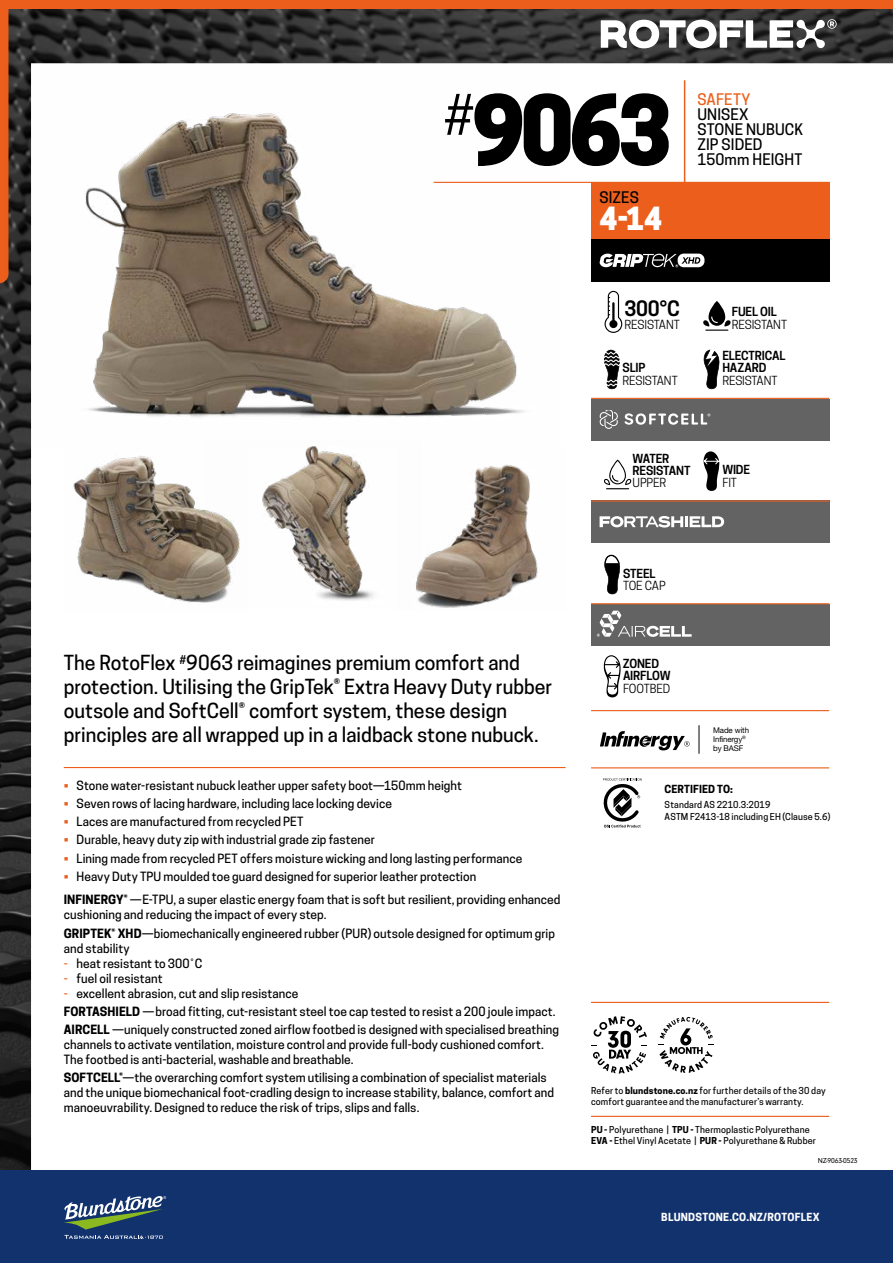
<style>
.page{position:relative;width:893px;height:1263px;background:#fff}
.page>*{position:absolute;margin:0;border:0;box-sizing:border-box;transform-origin:0 0}
.t1{font:800 90px "Cooper Hewitt";color:#000}
.t2{font:800 30px "Cooper Hewitt";color:#fff}
.t3{font:600 19.95px "Cooper Hewitt";color:#000}
.t4{font:500 19.5px/24px "Cooper Hewitt";color:#000}
.t5{font:500 15px/15px "Cooper Hewitt";letter-spacing:.01em;color:#000}
.t6{font:500 15px "Cooper Hewitt";letter-spacing:.015em;color:#eb5e1b}
.t7{font:500 12px/18.1px "Cooper Hewitt";letter-spacing:.005em;color:#000}
.t8{font:600 11.85px "Cooper Hewitt";letter-spacing:-.015em;color:#000}
.t9{font:11.85px "Cooper Hewitt";letter-spacing:-.015em;color:#000}
.t10{font:700 10.5px "Cooper Hewitt";letter-spacing:.02em;color:#fff}
.t11{font:700 10.5px "Cooper Hewitt";letter-spacing:.005em;color:#000}
.t12{font:500 9px/10.8px "Cooper Hewitt";letter-spacing:.015em;color:#000}
.t13{font:7.95px/9.3px "Helvetica Neue";letter-spacing:-.015em;color:#000}
.t14{font:7.5px "Neuzeit Gro";letter-spacing:-.025em;color:#000}
.s1{color:#eb5e1b}
.s2{font-weight:700}
</style>
<div class="page">
<img style="left:0;top:9px;width:893px;height:1161px">
<div style="left:0;top:0;width:893px;height:9px;background:#eb5e1b"></div>
<div style="left:0;top:1170px;width:893px;height:93px;background:#12326e"></div>
<svg style="left:64px;top:1196px;width:102px;height:43px"></svg>
<svg style="left:601px;top:19px;width:236px;height:29px"></svg>
<div style="left:0;top:9px;width:9px;height:274px;background:#eb5e1b"></div>
<img style="left:6px;top:63px;width:554px;height:383px">
<img style="left:399px;top:449px;width:167px;height:162px">
<img style="left:206px;top:441px;width:215px;height:168px">
<img style="left:64px;top:446px;width:185px;height:165px">
<div style="left:591px;top:182px;width:238px;height:57px;background:#eb5e1b"></div>
<div style="left:591px;top:239px;width:238px;height:43px;background:#000"></div>
<div style="left:591px;top:399px;width:238px;height:41px;background:#646363"></div>
<div style="left:591px;top:604px;width:238px;height:42px;background:#646363"></div>
<div style="left:591px;top:500px;width:238px;height:43px;background:#646363"></div>
<hr style="left:591px;top:603px;width:238px;height:1px;background:#eb5e1b">
<hr style="left:591px;top:500px;width:238px;height:2px;background:#eb5e1b">
<hr style="left:591px;top:398px;width:238px;height:1px;background:#eb5e1b">
<svg style="left:592px;top:1016px;width:55px;height:57px"></svg>
<svg style="left:659px;top:1017px;width:55px;height:56px"></svg>
<svg style="left:703px;top:350px;width:17px;height:39px"></svg>
<svg style="left:604px;top:350px;width:16px;height:39px"></svg>
<svg style="left:604px;top:555px;width:17px;height:39px"></svg>
<svg style="left:604px;top:655px;width:17px;height:42px"></svg>
<svg style="left:600px;top:410px;width:18px;height:19px"></svg>
<svg style="left:624px;top:413px;width:86px;height:12px"></svg>
<svg style="left:597px;top:611px;width:95px;height:26px"></svg>
<svg style="left:604px;top:460px;width:28px;height:29px"></svg>
<svg style="left:604px;top:291px;width:18px;height:42px"></svg>
<div style="left:609px;top:320px;width:8px;height:8px;background:#000;border-radius:50%"></div>
<hr style="left:612px;top:303px;width:3px;height:21px;background:#000">
<svg style="left:699px;top:725px;width:1px;height:29px"></svg>
<svg style="left:600px;top:731px;width:90px;height:19px"></svg>
<svg style="left:603px;top:778px;width:39px;height:49px"></svg>
<svg style="left:600px;top:516px;width:124px;height:11px"></svg>
<svg style="left:600px;top:254px;width:104px;height:13px"></svg>
<svg style="left:703px;top:301px;width:28px;height:30px"></svg>
<svg style="left:703px;top:450px;width:17px;height:41px"></svg>
<hr style="left:578px;top:138px;width:1px;height:95px;background:#fff">
<hr style="left:591px;top:1116px;width:238px;height:1px;background:#eb5e1b">
<hr style="left:591px;top:1002px;width:238px;height:1px;background:#eb5e1b">
<hr style="left:684px;top:80px;width:1px;height:102px;background:#eb5e1b">
<hr style="left:434px;top:182px;width:395px;height:1px;background:#eb5e1b">
<hr style="left:591px;top:710px;width:238px;height:1px;background:#eb5e1b">
<hr style="left:591px;top:767px;width:238px;height:1px;background:#eb5e1b">
<hr style="left:64px;top:767px;width:502px;height:1px;background:#eb5e1b">
<h1 class="t1" style="left:443px;top:77px;width:230px"><sup>#</sup>9063</h1>
<p class="t5" style="left:600px;top:190px;width:41px">SIZES</p>
<h2 class="t2" style="left:600px;top:201px;width:64px">4-14</h2>
<p class="t6" style="left:697px;top:90px;width:55px">SAFETY</p>
<p class="t5" style="left:697px;top:107px;width:107px">UNISEX<br>STONE NUBUCK<br>ZIP SIDED<br>150mm HEIGHT</p>
<h3 class="t3" style="left:625px;top:297px;width:57px">300°C</h3>
<p class="t9" style="left:625px;top:317px;width:57px">RESISTANT</p>
<p class="t8" style="left:623px;top:361px;width:24px">SLIP</p>
<p class="t9" style="left:623px;top:373px;width:57px">RESISTANT</p>
<p class="t8" style="left:632px;top:451px;width:38px">WATER</p>
<p class="t8" style="left:732px;top:305px;width:46px">FUEL OIL</p>
<p class="t9" style="left:732px;top:317px;width:57px">RESISTANT</p>
<p class="t8" style="left:722px;top:349px;width:65px">ELECTRICAL</p>
<p class="t9" style="left:722px;top:373px;width:57px">RESISTANT</p>
<p class="t8" style="left:722px;top:361px;width:46px">HAZARD</p>
<p class="t8" style="left:632px;top:463px;width:59px">RESISTANT</p>
<p class="t9" style="left:633px;top:476px;width:35px">UPPER</p>
<p class="t8" style="left:722px;top:463px;width:29px">WIDE</p>
<p class="t9" style="left:722px;top:475px;width:16px">FIT</p>
<h3 class="t4" style="left:64px;top:651px;width:490px">The RotoFlex <sup>#</sup>9063 reimagines premium comfort and protection. Utilising the GripTek® Extra Heavy Duty rubber outsole and SoftCell® comfort system, these design principles are all wrapped up in a laidback stone nubuck.</h3>
<p class="t7" style="left:64px;top:776px;width:400px"><span class="s1">•</span> Stone water-resistant nubuck leather upper safety boot—150mm height</p>
<p class="t7" style="left:64px;top:794px;width:330px"><span class="s1">•</span> Seven rows of lacing hardware, including lace locking device</p>
<p class="t7" style="left:64px;top:813px;width:241px"><span class="s1">•</span> Laces are manufactured from recycled PET</p>
<p class="t7" style="left:64px;top:831px;width:313px"><span class="s1">•</span> Durable, heavy duty zip with industrial grade zip fastener</p>
<p class="t7" style="left:64px;top:849px;width:460px"><span class="s1">•</span> Lining made from recycled PET offers moisture wicking and long lasting performance</p>
<p class="t7" style="left:64px;top:864px;width:498px;line-height:23.5px"><span class="s1">•</span> Heavy Duty TPU moulded toe guard designed for superior leather protection<br><span class="s2">INFINERGY®</span> —E-TPU, a super elastic energy foam that is soft but resilient, providing enhanced</p>
<p class="t7" style="left:64px;top:906px;width:493px">cushioning and reducing the impact of every step.<br><span class="s2">GRIPTEK® XHD</span>—biomechanically engineered rubber (PUR) outsole designed for optimum grip</p>
<p class="t7" style="left:64px;top:939px;width:67px">and stability</p>
<p class="t7" style="left:64px;top:954px;width:140px"><span class="s1">-</span> heat resistant to 300˚C</p>
<p class="t7" style="left:64px;top:969px;width:101px"><span class="s1">-</span> fuel oil resistant</p>
<p class="t7" style="left:64px;top:984px;width:497px"><span class="s1">-</span> excellent abrasion, cut and slip resistance<br><span class="s2">FORTASHIELD</span> —broad fitting, cut-resistant steel toe cap tested to resist a 200 joule impact.<br><span class="s2">AIRCELL</span> —uniquely constructed zoned airflow footbed is designed with specialised breathing</p>
<p class="t7" style="left:64px;top:1037px;width:481px;line-height:15px">channels to activate ventilation, moisture control and provide full-body cushioned comfort.<br>The footbed is anti-bacterial, washable and breathable.</p>
<p class="t7" style="left:64px;top:1070px;width:492px;line-height:15px"><span class="s2">SOFTCELL®</span>—the overarching comfort system utilising a combination of specialist materials and the unique biomechanical foot-cradling design to increase stability, balance, comfort and manoeuvrability. Designed to reduce the risk of trips, slips and falls.</p>
<p class="t8" style="left:623px;top:566px;width:34px">STEEL</p>
<p class="t9" style="left:623px;top:579px;width:44px">TOE CAP</p>
<p class="t8" style="left:623px;top:657px;width:38px">ZONED</p>
<p class="t8" style="left:623px;top:669px;width:49px">AIRFLOW</p>
<p class="t9" style="left:623px;top:681px;width:49px">FOOTBED</p>
<p class="t13" style="left:713px;top:726px;width:37px">Made with<br>Infinergy<sup>® </sup>by BASF</p>
<p class="t11" style="left:665px;top:783px;width:70px">CERTIFIED TO:</p>
<p class="t12" style="left:665px;top:799px;width:167px;line-height:12px">Standard AS 2210.3:2019<br>ASTM F2413-18 including EH (Clause 5.6)</p>
<p class="t12" style="left:591px;top:1085px;width:236px">Refer to <span class="s2">blundstone.co.nz</span> for further details of the 30 day comfort guarantee and the manufacturer’s warranty.</p>
<p class="t12" style="left:591px;top:1124px;width:226px"><span class="s2">PU -</span> Polyurethane | <span class="s2">TPU -</span> Thermoplastic Polyurethane<br><span class="s2">EVA -</span> Ethel Vinyl Acetate | <span class="s2">PUR -</span> Polyurethane &amp; Rubber</p>
<p class="t14" style="left:818px;top:1156px;width:41px">NZ-9063-0523</p>
<p class="t10" style="left:661px;top:1211px;width:160px">BLUNDSTONE.CO.NZ/ROTOFLEX</p>
</div>
